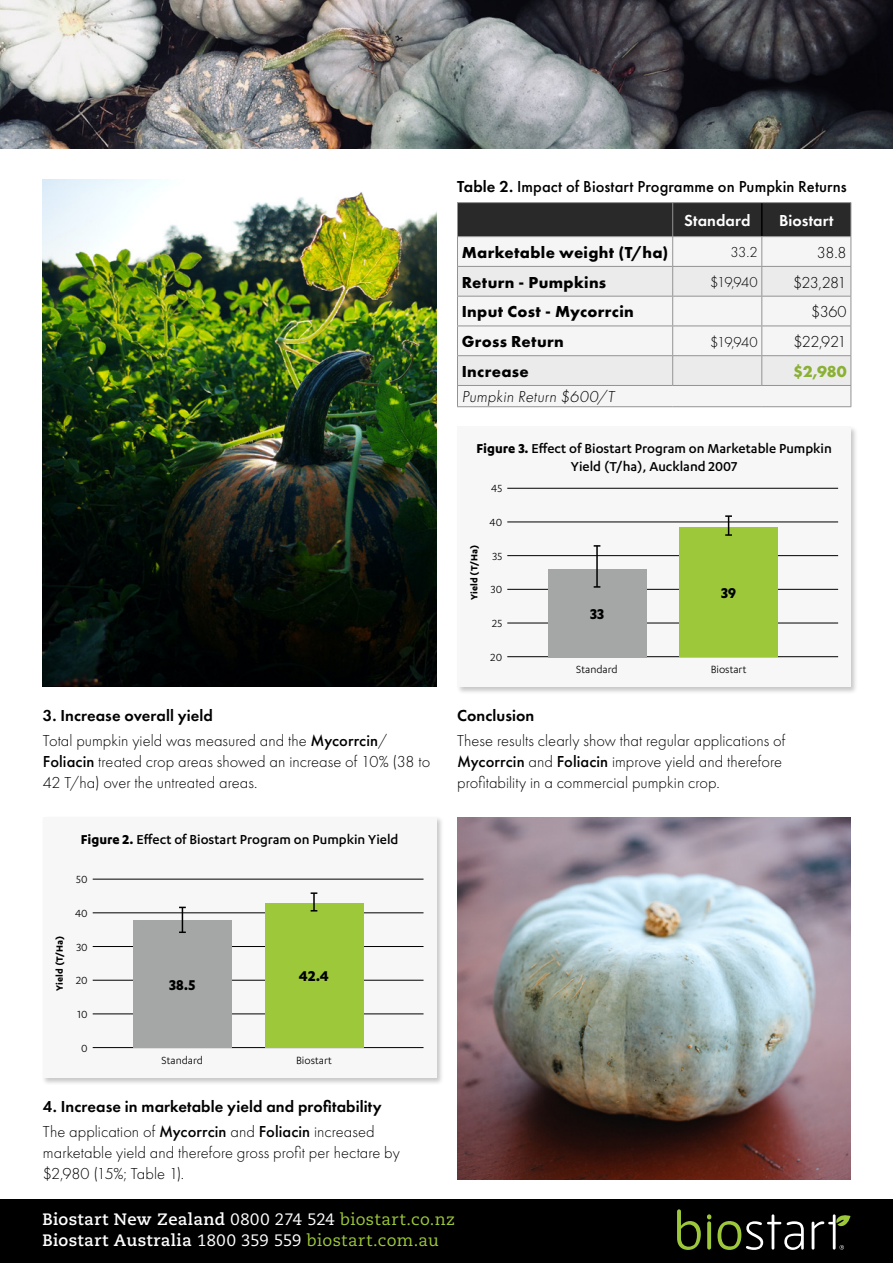
<style>
.page{position:relative;width:893px;height:1263px;background:#fff}
.page>*{position:absolute;margin:0;border:0;box-sizing:border-box;transform-origin:0 0}
.t1{font:300 16.5px/21px "Futura PT";color:#000}
.t2{font:600 16.5px/25.2px "Futura PT";letter-spacing:.005em;color:#000}
.t3{font:700 16.5px "Caecilia LT Pro 75";letter-spacing:.02em;color:#fff}
.t4{font:700 16.5px "Futura PT";letter-spacing:.02em;color:#000}
.t5{font:500 16.5px/33.9px "Futura PT";letter-spacing:.005em;color:#000}
.t6{font:700 16.5px "Karbon";color:#000}
.t7{font:600 16.5px "Futura PT";letter-spacing:.01em;color:#fff}
.t8{font:700 16.5px "Futura PT";color:#8ab034}
.t9{font:500 15px/18px "Karbon";color:#000;text-align:center}
.t10{font:300 15px "Futura PT";letter-spacing:-.05em;color:#000}
.t11{font:12px "Karbon";color:#000}
.t12{font:700 10.5px "Karbon";color:#000}
.s1{font-weight:600}
.s2{font-weight:600;color:#fff}
.s3{font-weight:700}
.s4{font-weight:500}
.s5{font-weight:300}
.s6{font-family:"Caecilia LT Pro 55 Roman";font-weight:400}
.s7{font-family:"Caecilia LT Pro 55 Roman";font-weight:400;color:#9dc839}
</style>
<div class="page">
<div style="left:456px;top:425px;width:403px;height:269px;background:#000;opacity:.22"></div>
<div style="left:458px;top:426px;width:393px;height:261px;background:#f7f7f7"></div>
<hr style="left:507px;top:623px;width:331px;height:1px;background:#000">
<hr style="left:507px;top:589px;width:331px;height:1px;background:#000">
<hr style="left:507px;top:656px;width:331px;height:1px;background:#000">
<hr style="left:507px;top:555px;width:331px;height:1px;background:#000">
<hr style="left:507px;top:522px;width:331px;height:1px;background:#000">
<hr style="left:507px;top:488px;width:331px;height:1px;background:#000">
<div style="left:548px;top:569px;width:98px;height:88px;background:#a5a7a6"></div>
<hr style="left:596px;top:546px;width:2px;height:41px;background:#000">
<svg style="left:594px;top:545px;width:6px;height:2px"></svg>
<div style="left:679px;top:527px;width:99px;height:130px;background:#9dc839"></div>
<svg style="left:725px;top:515px;width:7px;height:21px"></svg>
<hr style="left:457px;top:202px;width:216px;height:1px;background:#939393">
<hr style="left:673px;top:202px;width:89px;height:1px;background:#939393">
<hr style="left:762px;top:202px;width:89px;height:1px;background:#939393">
<svg style="left:457px;top:203px;width:394px;height:203px"></svg>
<hr style="left:457px;top:406px;width:216px;height:1px;background:#939393">
<hr style="left:673px;top:406px;width:89px;height:1px;background:#939393">
<hr style="left:762px;top:406px;width:89px;height:1px;background:#939393">
<div style="left:41px;top:816px;width:403px;height:269px;background:#000;opacity:.22"></div>
<div style="left:43px;top:817px;width:393px;height:261px;background:#f7f7f7"></div>
<hr style="left:93px;top:1014px;width:330px;height:1px;background:#000">
<hr style="left:93px;top:980px;width:330px;height:1px;background:#000">
<hr style="left:93px;top:1047px;width:330px;height:1px;background:#000">
<hr style="left:93px;top:946px;width:330px;height:1px;background:#000">
<hr style="left:93px;top:912px;width:330px;height:1px;background:#000">
<hr style="left:93px;top:879px;width:330px;height:1px;background:#000">
<div style="left:133px;top:920px;width:99px;height:128px;background:#a5a7a6"></div>
<svg style="left:179px;top:907px;width:7px;height:26px"></svg>
<div style="left:265px;top:903px;width:98px;height:145px;background:#9dc839"></div>
<svg style="left:311px;top:892px;width:6px;height:19px"></svg>
<img style="left:0;top:0;width:893px;height:149px">
<img style="left:457px;top:817px;width:393px;height:362px">
<img style="left:43px;top:179px;width:393px;height:508px">
<div style="left:0;top:1199px;width:893px;height:64px;background:#000"></div>
<svg style="left:677px;top:1209px;width:24px;height:41px"></svg>
<svg style="left:707px;top:1221px;width:4px;height:28px"></svg>
<svg style="left:717px;top:1214px;width:87px;height:36px"></svg>
<svg style="left:707px;top:1214px;width:4px;height:5px"></svg>
<svg style="left:812px;top:1214px;width:38px;height:35px"></svg>
<p class="t5" style="left:684px;top:170px;width:164px;text-indent:-227px"><span class="s1">Table 2.</span> Impact of Biostart Programme on Pumpkin Returns<br><span class="s2">Standard</span></p>
<p class="t7" style="left:779px;top:210px;width:56px">Biostart</p>
<p class="t4" style="left:462px;top:242px;width:208px">Marketable weight (T/ha)</p>
<p class="t10" style="left:730px;top:244px;width:29px">33.2</p>
<p class="t1" style="left:817px;top:242px;width:31px">38.8</p>
<p class="t4" style="left:462px;top:271px;width:146px">Return - Pumpkins</p>
<p class="t10" style="left:710px;top:273px;width:49px">$19,940</p>
<p class="t1" style="left:793px;top:272px;width:55px">$23,281</p>
<p class="t4" style="left:462px;top:301px;width:174px">Input Cost - Mycorrcin</p>
<p class="t1" style="left:811px;top:301px;width:37px">$360</p>
<p class="t4" style="left:462px;top:331px;width:104px">Gross Return</p>
<p class="t10" style="left:710px;top:333px;width:49px">$19,940</p>
<p class="t1" style="left:794px;top:331px;width:55px">$22,921</p>
<p class="t4" style="left:462px;top:361px;width:69px">Increase</p>
<p class="t8" style="left:793px;top:361px;width:55px">$2,980</p>
<p class="t1" style="left:462px;top:386px;width:156px">Pumpkin Return $600/T</p>
<p class="t9" style="left:476px;top:439px;width:357px"><span class="s3">Figure 3.</span> Effect of Biostart Program on Marketable Pumpkin<br>Yield (T/ha), Auckland 2007</p>
<p class="t11" style="left:491px;top:482px;width:12px">45</p>
<p class="t1" style="left:43px;top:703px;width:346px;line-height:25.2px"><span class="s1">3. Increase overall yield<br></span>Total pumpkin yield was measured and the <span class="s4">Mycorrcin</span>/</p>
<p class="t1" style="left:43px;top:751px;width:389px"><span class="s4">Foliacin</span> treated crop areas showed an increase of 10% (38 to<br>42 T/ha) over the untreated areas.</p>
<p class="t9" style="left:81px;top:829px;width:319px"><span class="s3">Figure 2.</span> Effect of Biostart Program on Pumpkin Yield</p>
<p class="t11" style="left:76px;top:873px;width:13px">50</p>
<p class="t12" style="left:54px;top:991px;width:56px;rotate:-90deg">Yield (T/Ha)</p>
<p class="t11" style="left:75px;top:907px;width:14px">40</p>
<p class="t11" style="left:76px;top:940px;width:13px">30</p>
<p class="t11" style="left:76px;top:974px;width:13px">20</p>
<p class="t11" style="left:77px;top:1008px;width:12px">10</p>
<p class="t11" style="left:81px;top:1041px;width:8px">0</p>
<p class="t6" style="left:169px;top:975px;width:28px">38.5</p>
<p class="t6" style="left:299px;top:967px;width:32px">42.4</p>
<p class="t11" style="left:162px;top:1054px;width:43px">Standard</p>
<p class="t11" style="left:296px;top:1054px;width:37px">Biostart</p>
<p class="t2" style="left:43px;top:1093px;width:340px">4. Increase in marketable yield and profitability<br><span class="s5">The application of</span> <span class="s4">Mycorrcin</span> <span class="s5">and</span> <span class="s4">Foliacin</span> <span class="s5">increased</span></p>
<p class="t1" style="left:43px;top:1142px;width:358px">marketable yield and therefore gross profit per hectare by $2,980 (15%; Table 1).</p>
<p class="t12" style="left:468px;top:600px;width:56px;rotate:-90deg">Yield (T/Ha)</p>
<p class="t11" style="left:490px;top:516px;width:14px">40</p>
<p class="t11" style="left:493px;top:549px;width:11px">35</p>
<p class="t11" style="left:491px;top:583px;width:13px">30</p>
<p class="t11" style="left:492px;top:617px;width:12px">25</p>
<p class="t11" style="left:491px;top:650px;width:13px">20</p>
<p class="t6" style="left:590px;top:604px;width:15px">33</p>
<p class="t6" style="left:721px;top:583px;width:16px">39</p>
<p class="t11" style="left:576px;top:663px;width:43px">Standard</p>
<p class="t11" style="left:711px;top:663px;width:37px">Biostart</p>
<p class="t2" style="left:457px;top:702px;width:79px">Conclusion</p>
<p class="t1" style="left:457px;top:730px;width:330px">These results clearly show that regular applications of<br><span class="s4">Mycorrcin</span> and <span class="s4">Foliacin</span> improve yield and therefore profitability in a commercial pumpkin crop.</p>
<p class="t3" style="left:43px;top:1208px;width:414px">Biostart New Zealand <span class="s6">0800 274 524</span> <span class="s7">biostart.co.nz</span></p>
<p class="t3" style="left:43px;top:1229px;width:398px">Biostart Australia <span class="s6">1800 359 559</span> <span class="s7">biostart.com.au</span></p>
</div>
